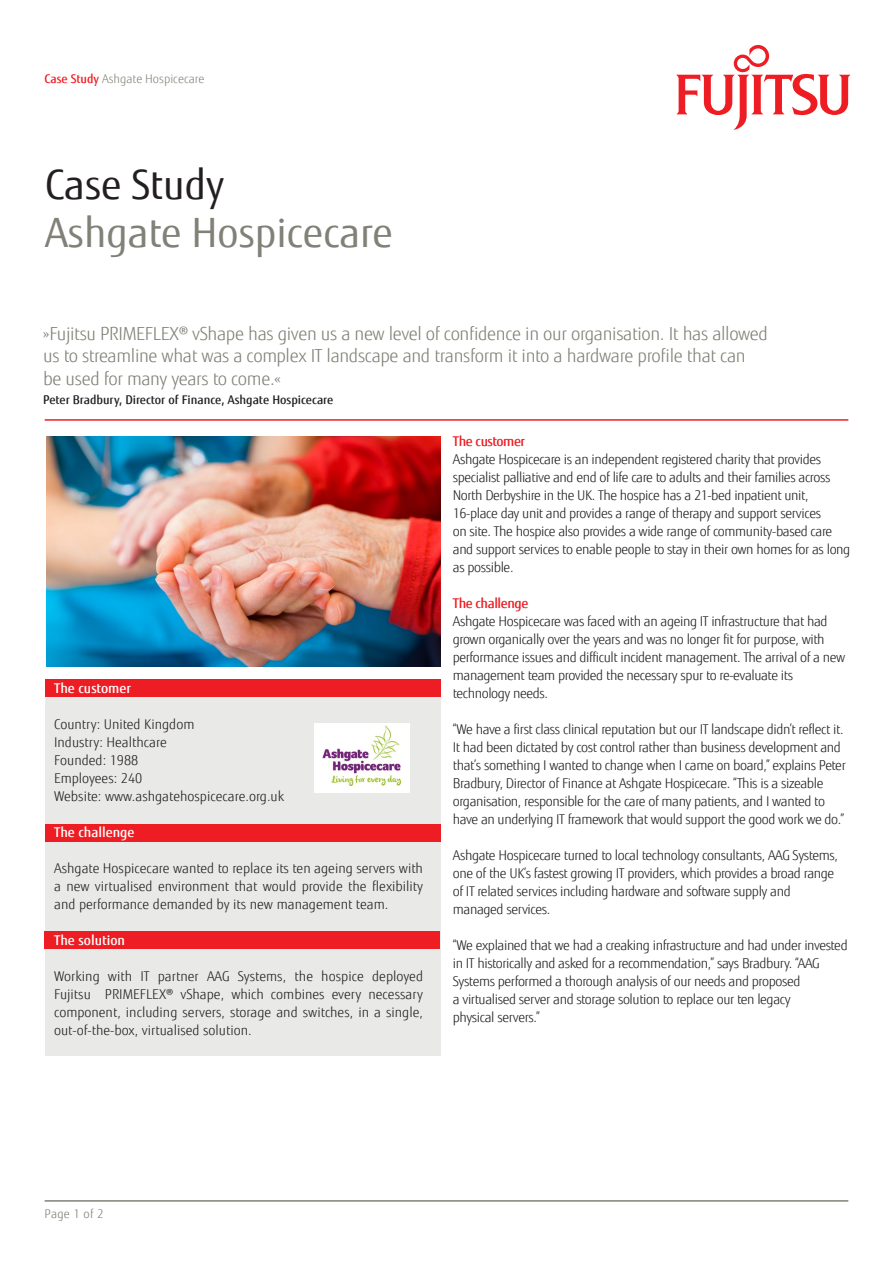
<style>
.page{position:relative;width:893px;height:1263px;background:#fff}
.page>*{position:absolute;margin:0;border:0;box-sizing:border-box;transform-origin:0 0}
.t1{font:40.5px "Fujitsu Sans";color:#818178}
.t2{font:40.5px "Fujitsu Sans";color:#231f20}
.copy{font:300 18px/22.5px "Fujitsu Sans";letter-spacing:-.02em;color:#818178}
.copy-2{font:300 13.5px/18px "Fujitsu Sans";letter-spacing:-.03em;color:#231f20}
.copy-3{font:300 13.5px "Fujitsu Sans";color:#231f20}
.copy-4{font:500 13.5px "Fujitsu Sans";color:#fff}
.copy-5{font:500 13.5px "Fujitsu Sans";letter-spacing:-.03em;color:#ee1d23}
.copy-6{font:500 12px "Fujitsu Sans";color:#231f20}
.t3{font:300 12px "Fujitsu Sans";color:#87867e}
.copy-7{font:300 12px "Fujitsu Sans";letter-spacing:.02em;color:#818178}
.s1{font-weight:500;color:#ee1d23}
</style>
<div class="page">
<div style="left:45px;top:679px;width:395px;height:377px;background:#e9e9e8"></div>
<svg style="left:676px;top:45px;width:175px;height:85px"></svg>
<hr style="left:45px;top:419px;width:803px;height:2px;background:#ee1d23">
<hr style="left:45px;top:1200px;width:803px;height:2px;background:#818178">
<img style="left:46px;top:437px;width:395px;height:230px">
<div style="left:45px;top:679px;width:396px;height:18px;background:#ee1d23"></div>
<div style="left:45px;top:824px;width:395px;height:17px;background:#ee1d23"></div>
<div style="left:45px;top:931px;width:395px;height:18px;background:#ee1d23"></div>
<div style="left:315px;top:723px;width:95px;height:70px;background:#fff"></div>
<img style="left:322px;top:725px;width:78px;height:60px">
<p class="t3" style="left:45px;top:71px;width:161px"><span class="s1">Case Study</span> Ashgate Hospicecare</p>
<p class="t2" style="left:45px;top:159px;width:181px">Case Study</p>
<p class="t1" style="left:45px;top:208px;width:349px">Ashgate Hospicecare</p>
<p class="copy" style="left:43px;top:322px;width:726px">»Fujitsu PRIMEFLEX® vShape has given us a new level of confidence in our organisation. It has allowed us to streamline what was a complex IT landscape and transform it into a hardware profile that can be used for many years to come.«</p>
<p class="copy-6" style="left:43px;top:392px;width:292px">Peter Bradbury, Director of Finance, Ashgate Hospicecare</p>
<p class="copy-4" style="left:54px;top:679px;width:78px">The customer</p>
<p class="copy-3" style="left:54px;top:716px;width:142px">Country: United Kingdom</p>
<p class="copy-3" style="left:54px;top:734px;width:114px">Industry: Healthcare</p>
<p class="copy-3" style="left:54px;top:752px;width:86px">Founded: 1988</p>
<p class="copy-3" style="left:54px;top:770px;width:90px">Employees: 240</p>
<p class="copy-3" style="left:54px;top:788px;width:231px">Website: www.ashgatehospicecare.org.uk</p>
<p class="copy-4" style="left:54px;top:823px;width:82px">The challenge</p>
<p class="copy-2" style="left:54px;top:859px;width:370px;text-align:justify">Ashgate Hospicecare wanted to replace its ten ageing servers with a new virtualised environment that would provide the flexibility and performance demanded by its new management team.</p>
<p class="copy-4" style="left:54px;top:931px;width:72px">The solution</p>
<p class="copy-2" style="left:54px;top:967px;width:370px;text-align:justify">Working with IT partner AAG Systems, the hospice deployed Fujitsu PRIMEFLEX® vShape, which combines every necessary component, including servers, storage and switches, in a single, out-of-the-box, virtualised solution.</p>
<p class="copy-5" style="left:453px;top:432px;width:74px">The customer</p>
<p class="copy-2" style="left:453px;top:450px;width:399px">Ashgate Hospicecare is an independent registered charity that provides specialist palliative and end of life care to adults and their families across North Derbyshire in the UK. The hospice has a 21-bed inpatient unit, 16-place day unit and provides a range of therapy and support services<br>on site. The hospice also provides a wide range of community-based care and support services to enable people to stay in their own homes for as long as possible.</p>
<p class="copy-5" style="left:453px;top:594px;width:77px">The challenge</p>
<p class="copy-2" style="left:453px;top:612px;width:394px">Ashgate Hospicecare was faced with an ageing IT infrastructure that had grown organically over the years and was no longer fit for purpose, with performance issues and difficult incident management. The arrival of a new management team provided the necessary spur to re-evaluate its technology needs.</p>
<p class="copy-2" style="left:453px;top:720px;width:394px">“We have a first class clinical reputation but our IT landscape didn’t reflect it.<br>It had been dictated by cost control rather than business development and that’s something I wanted to change when I came on board,” explains Peter Bradbury, Director of Finance at Ashgate Hospicecare. “This is a sizeable organisation, responsible for the care of many patients, and I wanted to have an underlying IT framework that would support the good work we do.”</p>
<p class="copy-2" style="left:453px;top:846px;width:387px">Ashgate Hospicecare turned to local technology consultants, AAG Systems, one of the UK’s fastest growing IT providers, which provides a broad range of IT related services including hardware and software supply and managed services.</p>
<p class="copy-2" style="left:453px;top:936px;width:396px">“We explained that we had a creaking infrastructure and had under invested in IT historically and asked for a recommendation,” says Bradbury. “AAG Systems performed a thorough analysis of our needs and proposed<br>a virtualised server and storage solution to replace our ten legacy<br>physical servers.”</p>
<p class="copy-7" style="left:45px;top:1207px;width:60px">Page 1 of 2</p>
</div>
